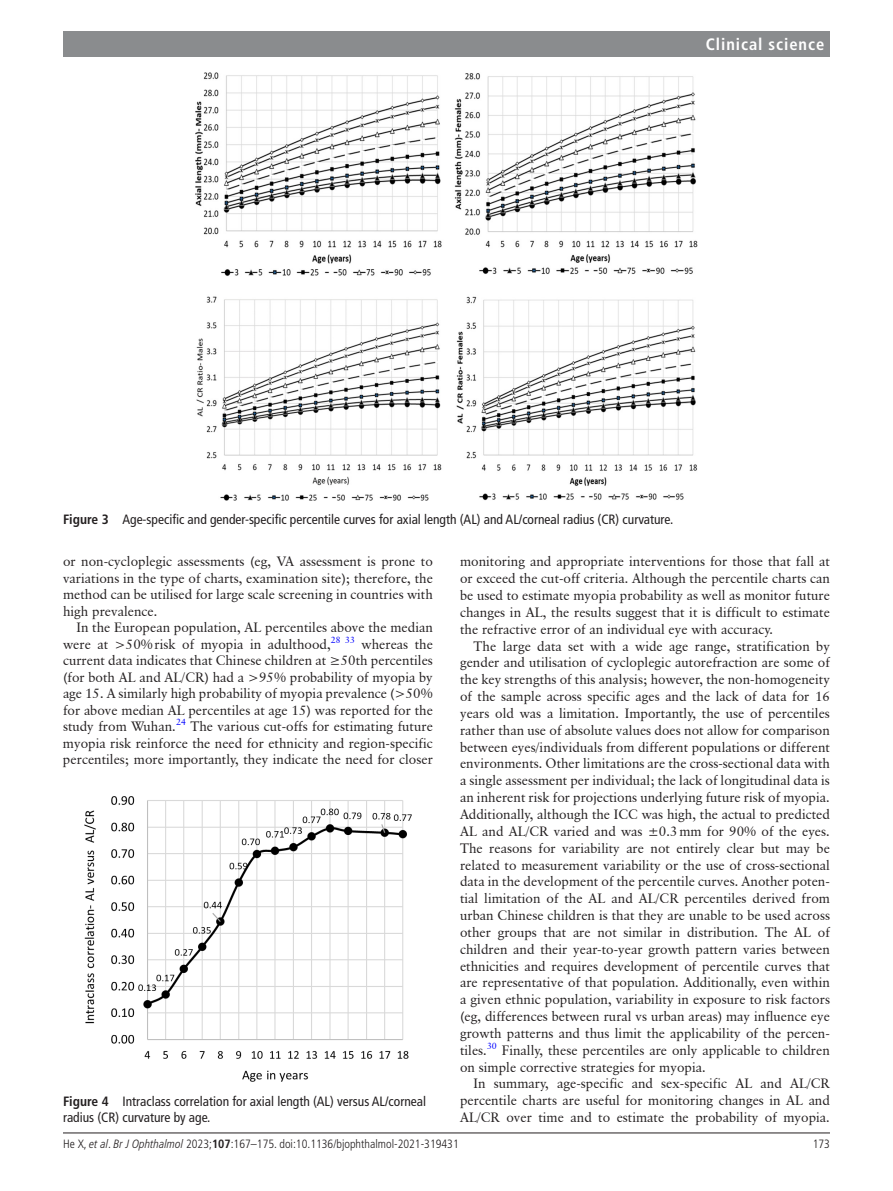
<style>
.page{position:relative;width:893px;height:1191px;background:#fff}
.page>*{position:absolute;margin:0;border:0;box-sizing:border-box;transform-origin:0 0}
.t1{font:700 condensed 16.5px "Frutiger LT Pro";letter-spacing:.055em;color:#fff}
.t2{font:13.5px/16.8px "Classical Garamond BT";color:#231f20;text-align:justify}
.t3{font:condensed 13.5px/16.5px "Frutiger LT Pro";color:#231f20}
.t4{font:300 condensed 12px "Frutiger LT Pro";color:#231f20}
.t5{font:9px "Classical Garamond BT";color:#00f}
.s1{font-weight:700}
.s2{font-style:italic}
</style>
<div class="page">
<hr style="left:63px;top:1132px;width:767px;height:1px;background:#231f20">
<div style="left:63px;top:31px;width:767px;height:25px;background:#8a8c8e"></div>
<img style="left:196px;top:72px;width:501px;height:428px">
<img style="left:85px;top:796px;width:326px;height:285px">
<p class="t1" style="left:706px;top:34px;width:120px">Clinical science</p>
<p class="t3" style="left:63px;top:511px;width:612px"><span class="s1">Figure 3</span> Age-specific and gender-specific percentile curves for axial length (AL) and AL/corneal radius (CR) curvature.</p>
<p class="t2" style="left:63px;top:553px;width:371px">or non-cycloplegic assessments (eg, VA assessment is prone to variations in the type of charts, examination site); therefore, the method can be utilised for large scale screening in countries with high prevalence.</p>
<p class="t2" style="left:63px;top:619px;width:371px;text-indent:14px">In the European population, AL percentiles above the median were at &gt;50%risk of myopia in adulthood,<sup>28</sup> <sup>33</sup> whereas the current data indicates that Chinese children at ≥50th percentiles (for both AL and AL/CR) had a &gt;95% probability of myopia by age 15. A similarly high probability of myopia prevalence (&gt;50% for above median AL percentiles at age 15) was reported for the study from Wuhan.<sup>24</sup> The various cut-offs for estimating future myopia risk reinforce the need for ethnicity and region-specific percentiles; more importantly, they indicate the need for closer</p>
<p class="t3" style="left:63px;top:1092px;width:365px"><span class="s1">Figure 4</span> Intraclass correlation for axial length (AL) versus AL/corneal radius (CR) curvature by age.</p>
<p class="t2" style="left:460px;top:553px;width:371px">monitoring and appropriate interventions for those that fall at or exceed the cut-off criteria. Although the percentile charts can be used to estimate myopia probability as well as monitor future changes in AL, the results suggest that it is difficult to estimate the refractive error of an individual eye with accuracy.</p>
<p class="t2" style="left:460px;top:637px;width:371px;text-indent:14px">The large data set with a wide age range, stratification by gender and utilisation of cycloplegic autorefraction are some of the key strengths of this analysis; however, the non-homogeneity of the sample across specific ages and the lack of data for 16 years old was a limitation. Importantly, the use of percentiles rather than use of absolute values does not allow for comparison between eyes/individuals from different populations or different environments. Other limitations are the cross-sectional data with a single assessment per individual; the lack of longitudinal data is an inherent risk for projections underlying future risk of myopia.<br>Additionally, although the ICC was high, the actual to predicted AL and AL/CR varied and was ±0.3mm for 90% of the eyes.<br>The reasons for variability are not entirely clear but may be related to measurement variability or the use of cross-sectional data in the development of the percentile curves. Another poten&shy;tial limitation of the AL and AL/CR percentiles derived from urban Chinese children is that they are unable to be used across other groups that are not similar in distribution. The AL of children and their year-to-year growth pattern varies between ethnicities and requires development of percentile curves that are representative of that population. Additionally, even within a given ethnic population, variability in exposure to risk factors (eg, differences between rural vs urban areas) may influence eye growth patterns and thus limit the applicability of the percen&shy;tiles.</p>
<p class="t5" style="left:487px;top:1040px;width:11px">30</p>
<p class="t2" style="left:460px;top:1041px;width:371px;text-indent:42px">Finally, these percentiles are only applicable to children on simple corrective strategies for myopia.</p>
<p class="t2" style="left:460px;top:1075px;width:371px;text-indent:14px">In summary, age-specific and sex-specific AL and AL/CR percentile charts are useful for monitoring changes in AL and AL/CR over time and to estimate the probability of myopia.</p>
<p class="t4" style="left:63px;top:1136px;width:397px">He X, <span class="s2">et al</span>. <span class="s2">Br J Ophthalmol</span> 2023;<span class="s1">107</span>:167–175. doi:10.1136/bjophthalmol-2021-319431</p>
<p class="t4" style="left:813px;top:1136px;width:19px">173</p>
</div>
